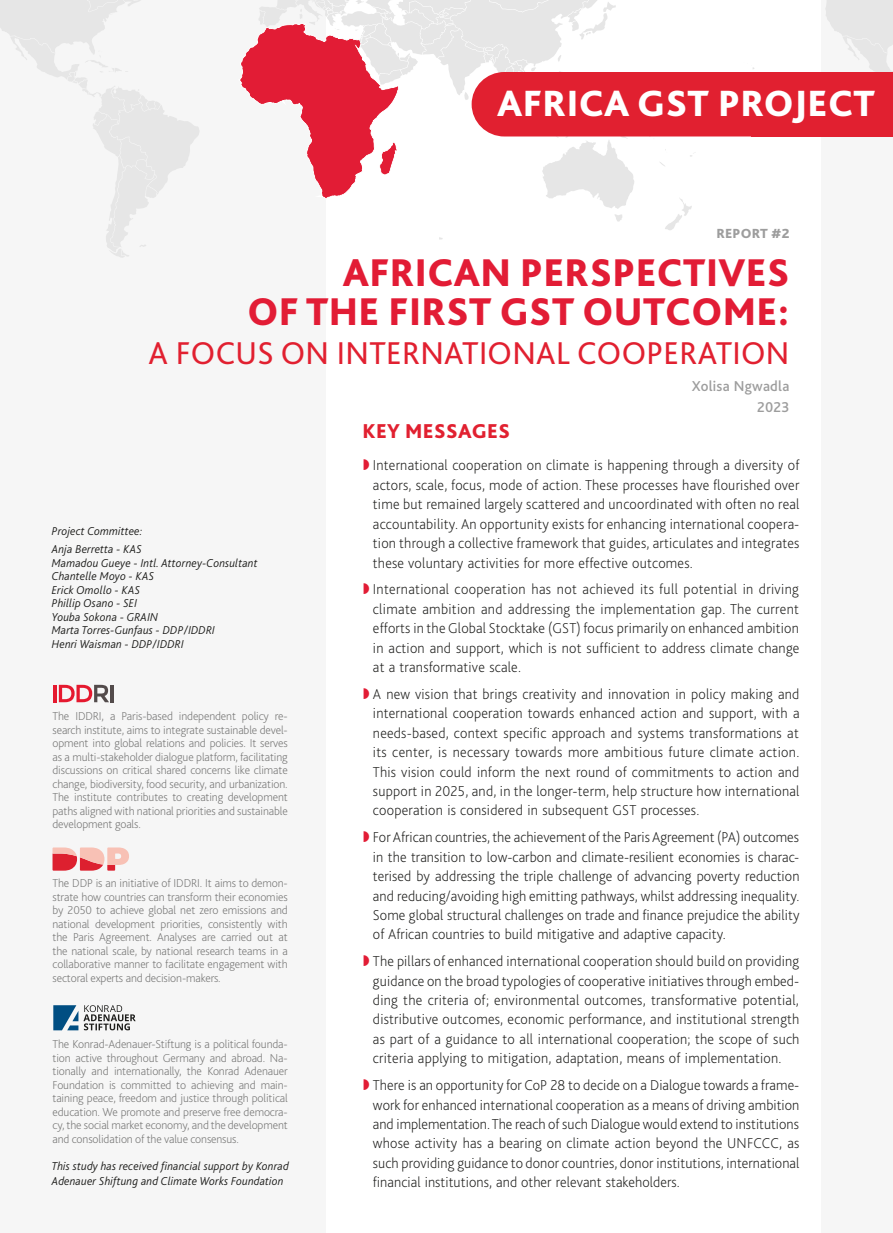
<style>
.page{position:relative;width:893px;height:1233px;background:#fff}
.page>*{position:absolute;margin:0;border:0;box-sizing:border-box;transform-origin:0 0}
.t1{font:800 40.5px/39px "Bliss Pro";letter-spacing:.01em;color:#e21c35;text-align:right}
.t2{font:800 38.25px "Bliss Pro";letter-spacing:.01em;color:#fff}
.t3{font:33px "Bliss Pro";letter-spacing:.01em;color:#e12030}
._11_DDPP_H2_WithoutS{font:800 21px "Bliss Pro";letter-spacing:.02em;color:#e12030}
.t4{font:200 15px/19.4px "Bliss Pro";letter-spacing:.015em;color:#1d1d1b;text-align:justify}
._03_DDPP_Credits_rig{font:500 15px "Bliss Pro";letter-spacing:.015em;color:#9d9d9d}
.t5{font:800 13.8px "Bliss Pro";letter-spacing:.01em;color:#9d9d9d}
.t6{font:200 12px/13.5px "Bliss Pro";letter-spacing:-.01em;color:#737372;text-align:justify}
._03_DDPP_Credit_simp{font:italic 300 12px/13.5px "Bliss Pro";letter-spacing:.015em;color:#1d1d1b}
</style>
<div class="page">
<div style="left:0;top:0;width:325px;height:1233px;background:#f6f6f6"></div>
<div style="left:821px;top:0;width:71px;height:1233px;background:#f6f6f6"></div>
<hr style="left:53px;top:685px;width:4px;height:17px;background:#e5192f">
<svg style="left:59px;top:685px;width:50px;height:17px"></svg>
<hr style="left:111px;top:685px;width:3px;height:17px;background:#534b4b">
<svg style="left:52px;top:847px;width:77px;height:24px"></svg>
<svg style="left:53px;top:1005px;width:83px;height:25px"></svg>
<svg style="left:825px;top:0;width:67px;height:72px"></svg>
<div style="left:751px;top:72px;width:141px;height:64px;background:#e12030"></div>
<svg style="left:0;top:0;width:759px;height:258px"></svg>
<p class="t2" style="left:497px;top:80px;width:379px">AFRICA GST PROJECT</p>
<p class="t5" style="left:716px;top:225px;width:74px">REPORT #2</p>
<p class="t1" style="left:247px;top:253px;width:543px">AFRICAN PERSPECTIVES<br>OF THE FIRST GST OUTCOME:</p>
<p class="t3" style="left:148px;top:333px;width:642px">A FOCUS ON INTERNATIONAL COOPERATION</p>
<p class="_03_DDPP_Credit_simp" style="left:52px;top:525px;width:92px">Project Committee:</p>
<p class="_03_DDPP_Credit_simp" style="left:52px;top:543px;width:207px">Anja Berretta - KAS<br>Mamadou Gueye - Intl. Attorney-Consultant<br>Chantelle Moyo - KAS<br>Erick Omollo - KAS<br>Phillip Osano - SEI<br>Youba Sokona - GRAIN<br>Marta Torres-Gunfaus - DDP/IDDRI<br>Henri Waisman - DDP/IDDRI</p>
<p class="t6" style="left:52px;top:709px;width:237px">The IDDRI, a Paris-based independent policy re&shy;search institute, aims to integrate sustainable devel&shy;opment into global relations and policies. It serves as a multi-stakeholder dialogue platform, facilitating discussions on critical shared concerns like climate change, biodiversity, food security, and urbanization.<br>The institute contributes to creating development paths aligned with national priorities and sustainable development goals.</p>
<p class="t6" style="left:52px;top:876px;width:237px">The DDP is an initiative of IDDRI. It aims to demon&shy;strate how countries can transform their economies by 2050 to achieve global net zero emissions and national development priorities, consistently with the Paris Agreement. Analyses are carried out at the national scale, by national research teams in a collaborative manner to facilitate engagement with sectoral experts and decision-makers.</p>
<p class="t6" style="left:52px;top:1037px;width:237px">The Konrad-Adenauer-Stiftung is a political founda&shy;tion active throughout Germany and abroad. Na&shy;tionally and internationally, the Konrad Adenauer Foundation is committed to achieving and main&shy;taining peace, freedom and justice through political education. We promote and preserve free democra&shy;cy, the social market economy, and the development and consolidation of the value consensus.</p>
<p class="_03_DDPP_Credit_simp" style="left:52px;top:1159px;width:238px;line-height:14.4px">This study has received financial support by Konrad<br>Adenauer Shiftung and Climate Works Foundation</p>
<p class="_03_DDPP_Credits_rig" style="left:692px;top:377px;width:99px">Xolisa Ngwadla</p>
<p class="_03_DDPP_Credits_rig" style="left:757px;top:398px;width:34px">2023</p>
<p class="_11_DDPP_H2_WithoutS" style="left:362px;top:418px;width:149px">KEY MESSAGES</p>
<p class="t4" style="left:373px;top:456px;width:428px">International cooperation on climate is happening through a diversity of actors, scale, focus, mode of action. These processes have flourished over time but remained largely scattered and uncoordinated with often no real accountability. An opportunity exists for enhancing international coopera&shy;tion through a collective framework that guides, articulates and integrates these voluntary activities for more effective outcomes.</p>
<p class="t4" style="left:373px;top:580px;width:428px">International cooperation has not achieved its full potential in driving climate ambition and addressing the implementation gap. The current efforts in the Global Stocktake (GST) focus primarily on enhanced ambition in action and support, which is not sufficient to address climate change at a transformative scale.</p>
<p class="t4" style="left:373px;top:684px;width:428px">A new vision that brings creativity and innovation in policy making and international cooperation towards enhanced action and support, with a needs-based, context specific approach and systems transformations at its center, is necessary towards more ambitious future climate action.<br>This vision could inform the next round of commitments to action and support in 2025, and, in the longer-term, help structure how international cooperation is considered in subsequent GST processes.</p>
<p class="t4" style="left:373px;top:828px;width:428px">For African countries, the achievement of the Paris Agreement (PA) outcomes in the transition to low-carbon and climate-resilient economies is charac&shy;terised by addressing the triple challenge of advancing poverty reduction and reducing/avoiding high emitting pathways, whilst addressing inequality.<br>Some global structural challenges on trade and finance prejudice the ability of African countries to build mitigative and adaptive capacity.</p>
<p class="t4" style="left:373px;top:952px;width:428px">The pillars of enhanced international cooperation should build on providing guidance on the broad typologies of cooperative initiatives through embed&shy;ding the criteria of; environmental outcomes, transformative potential, distributive outcomes, economic performance, and institutional strength as part of a guidance to all international cooperation; the scope of such criteria applying to mitigation, adaptation, means of implementation.</p>
<p class="t4" style="left:373px;top:1076px;width:428px">There is an opportunity for CoP 28 to decide on a Dialogue towards a frame&shy;work for enhanced international cooperation as a means of driving ambition and implementation. The reach of such Dialogue would extend to institutions whose activity has a bearing on climate action beyond the UNFCCC, as such providing guidance to donor countries, donor institutions, international financial institutions, and other relevant stakeholders.</p>
</div>
